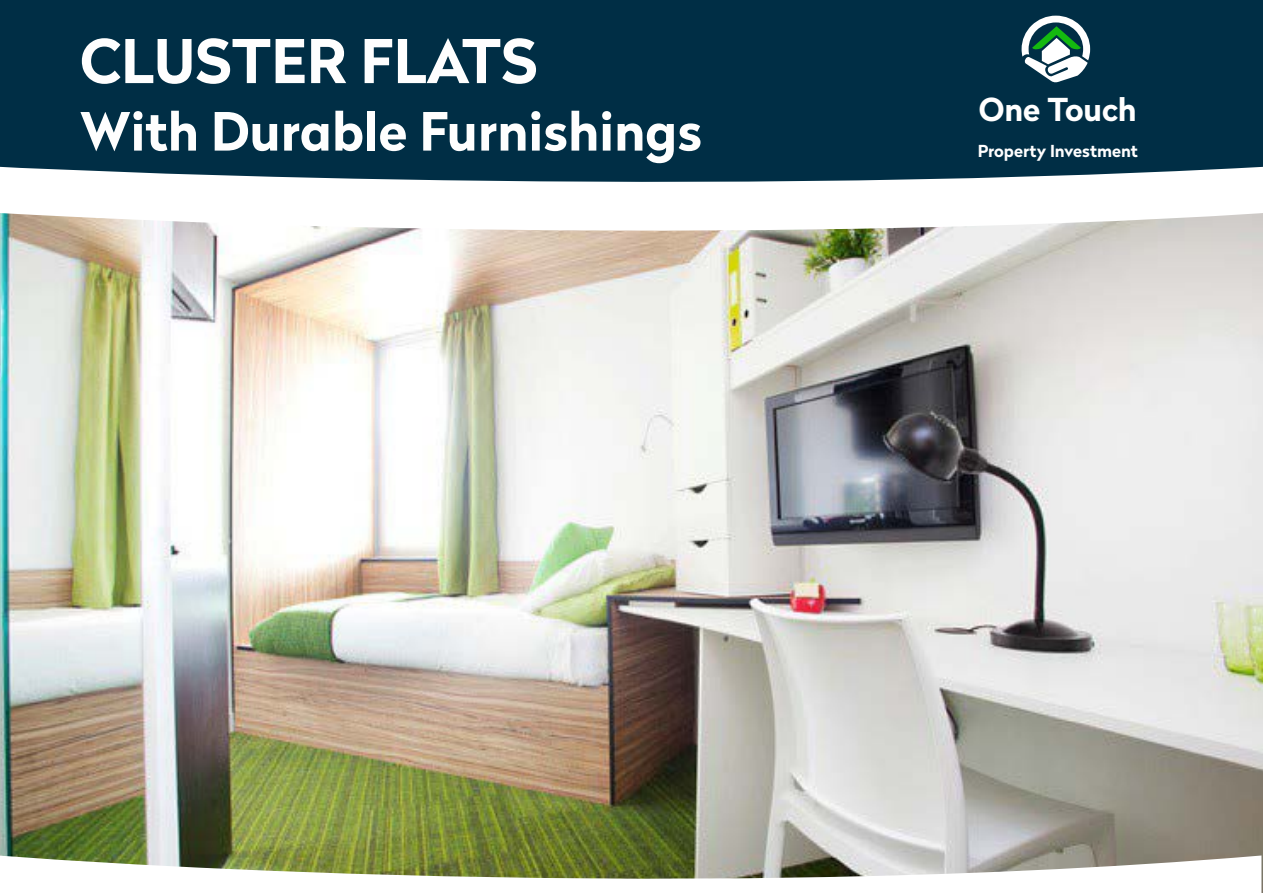
<style>
.page{position:relative;width:1263px;height:893px;background:#fff}
.page>*{position:absolute;margin:0;border:0;box-sizing:border-box;transform-origin:0 0}
.t1{font:700 60px "Radikal W01";color:#fefefe}
.t2{font:700 52.5px "Radikal W01";color:#fefefe}
.t3{font:700 31.5px "Radikal W01";letter-spacing:-.005em;color:#fff}
.t4{font:700 16.5px "Radikal W01";color:#fff}
</style>
<div class="page">
<img style="left:0;top:253px;width:1263px;height:640px">
<div style="left:0;top:0;width:1263px;height:194px;background:#002e45"></div>
<svg style="left:1021px;top:16px;width:69px;height:67px"></svg>
<svg style="left:0;top:167px;width:1263px;height:24px"></svg>
<svg style="left:0;top:191px;width:1263px;height:62px"></svg>
<svg style="left:0;top:855px;width:1261px;height:38px"></svg>
<p class="t1" style="left:80px;top:22px;width:459px">CLUSTER FLATS</p>
<p class="t2" style="left:80px;top:98px;width:623px">With Durable Furnishings</p>
<p class="t3" style="left:979px;top:89px;width:159px">One Touch</p>
<p class="t4" style="left:978px;top:140px;width:162px">Property Investment</p>
</div>
